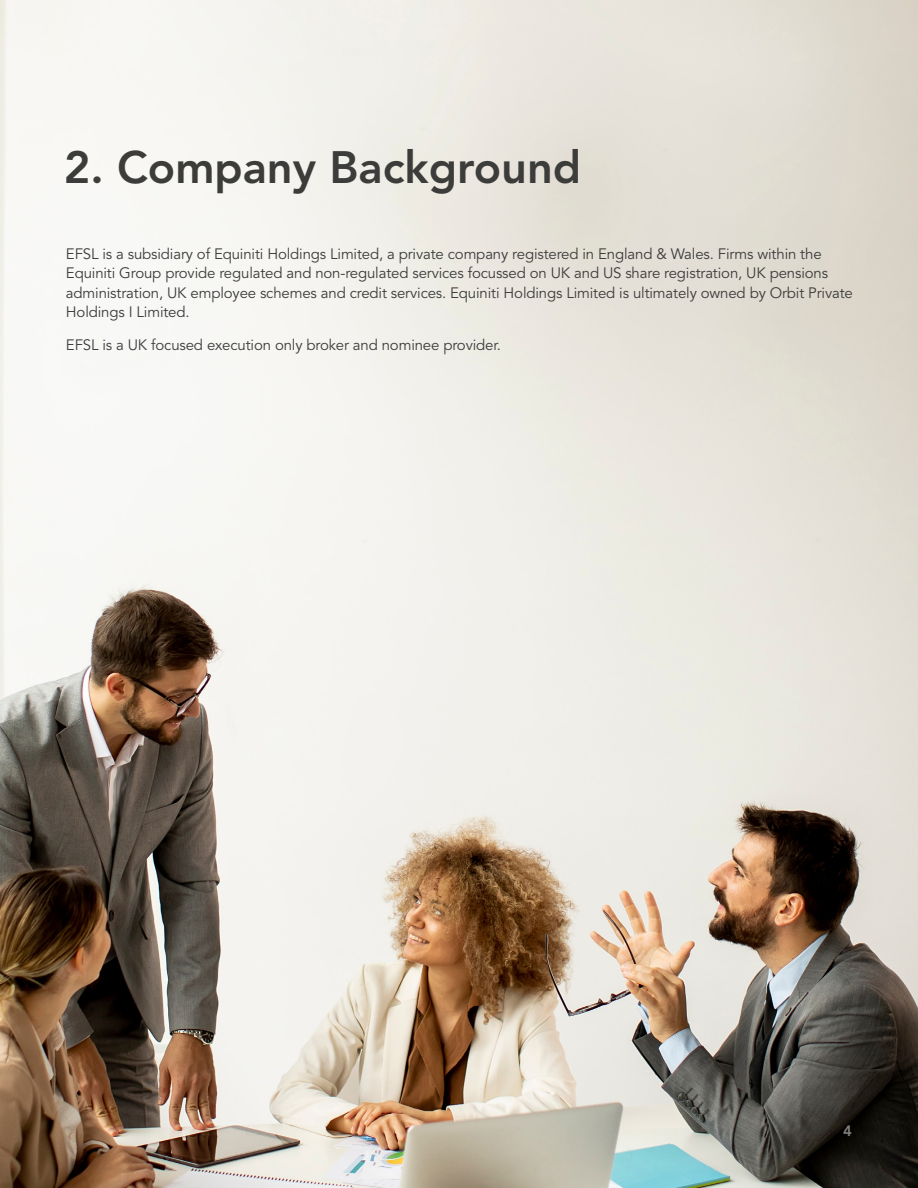
<style>
.page{position:relative;width:918px;height:1188px;background:#fff}
.page>*{position:absolute;margin:0;border:0;box-sizing:border-box;transform-origin:0 0}
.t1{font:800 45px "Avenir LT Pro";color:#3c3c3b}
.t2{font:15px/19.5px "Avenir LT Pro";letter-spacing:-.01em;color:#3c3c3b}
.t3{font:800 15px "Avenir LT Pro";color:#837e7b}
</style>
<div class="page">
<img style="left:0;top:0;width:918px;height:1188px">
<h1 class="t1" style="left:64px;top:140px;width:519px">2. Company Background</h1>
<p class="t2" style="left:66px;top:244px;width:788px">EFSL is a subsidiary of Equiniti Holdings Limited, a private company registered in England &amp; Wales. Firms within the Equiniti Group provide regulated and non-regulated services focussed on UK and US share registration, UK pensions administration, UK employee schemes and credit services. Equiniti Holdings Limited is ultimately owned by Orbit Private Holdings I Limited.</p>
<p class="t2" style="left:66px;top:335px;width:437px">EFSL is a UK focused execution only broker and nominee provider.</p>
<p class="t3" style="left:843px;top:1121px;width:10px">4</p>
</div>
